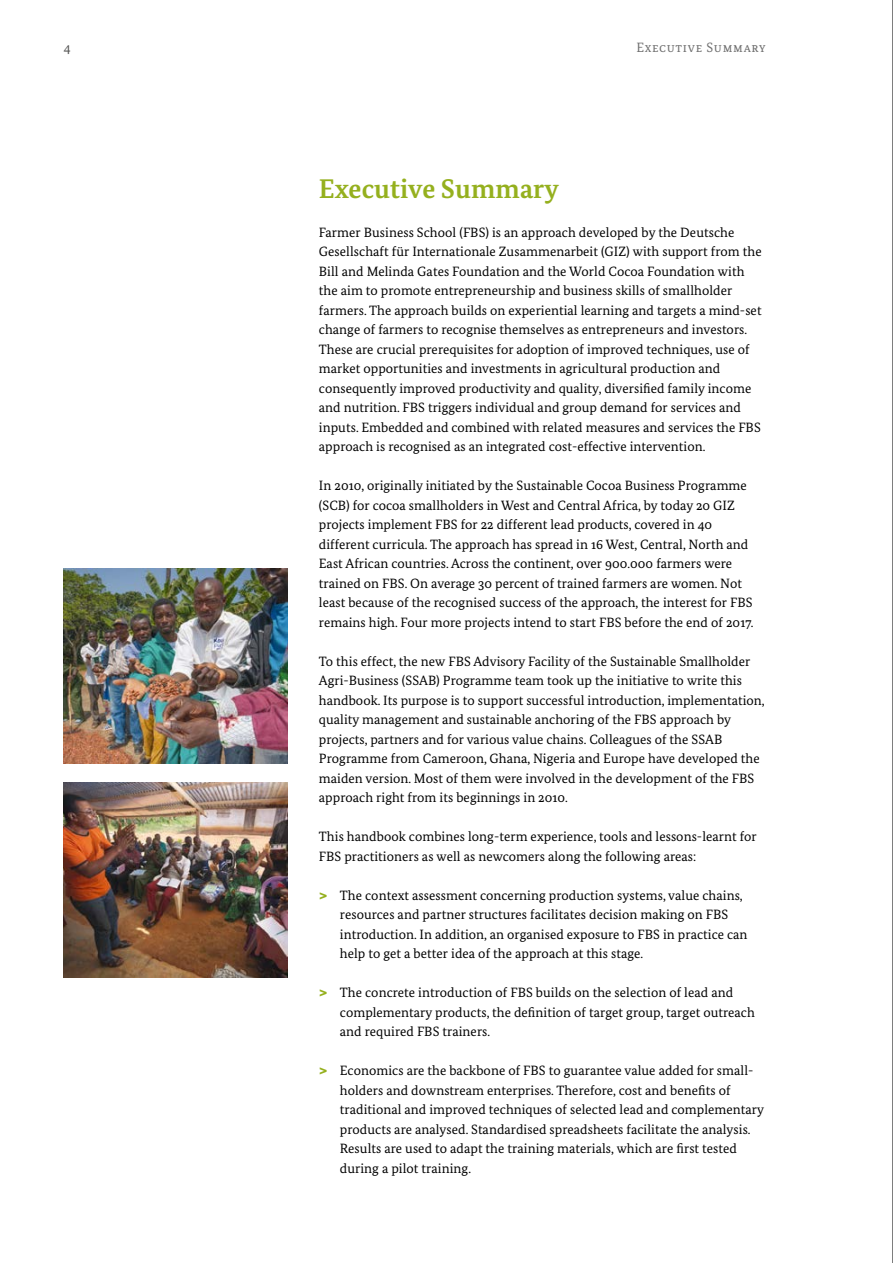
<style>
.page{position:relative;width:893px;height:1263px;background:#fff}
.page>*{position:absolute;margin:0;border:0;box-sizing:border-box;transform-origin:0 0}
.Headline{font:700 27px "Bundes Serif";letter-spacing:.005em;color:#95b01e}
.copy{font:13.5px/19.5px "Bundes Serif";letter-spacing:.005em;color:#000}
.kolumnentitel{font:13.5px "Bundes Serif";letter-spacing:.05em;color:#6e6e6e}
.t1{font:13.5px "Bundes Serif";color:#565655}
.s1{font-family:"Avenir";font-weight:900;color:#95b01e}
</style>
<div class="page">
<hr style="left:892px;top:0;width:1px;height:1263px;background:#000">
<img style="left:64px;top:568px;width:223px;height:195px">
<img style="left:64px;top:783px;width:223px;height:195px">
<p class="t1" style="left:64px;top:39px;width:8px">4</p>
<p class="kolumnentitel" style="left:636px;top:39px;width:131px">Executive Summary</p>
<p class="Headline" style="left:319px;top:172px;width:241px">Executive Summary</p>
<p class="copy" style="left:319px;top:222px;width:444px">Farmer Business School (FBS) is an approach developed by the Deutsche Gesellschaft für Internationale Zusammenarbeit (GIZ) with support from the Bill and Melinda Gates Foundation and the World Cocoa Foundation with the aim to promote entrepreneurship and business skills of smallholder farmers. The approach builds on experiential learning and targets a mind-set change of farmers to recognise themselves as entrepreneurs and investors.<br>These are crucial prerequisites for adoption of improved techniques, use of market opportunities and investments in agricultural production and consequently improved productivity and quality, diversified family income and nutrition. FBS triggers individual and group demand for services and inputs. Embedded and combined with related measures and services the FBS approach is recognised as an integrated cost-effective intervention.</p>
<p class="copy" style="left:319px;top:476px;width:436px">In 2010, originally initiated by the Sustainable Cocoa Business Programme (SCB) for cocoa smallholders in West and Central Africa, by today 20 GIZ projects implement FBS for 22 different lead products, covered in 40 different curricula. The approach has spread in 16 West, Central, North and East African countries. Across the continent, over 900.000 farmers were trained on FBS. On average 30 percent of trained farmers are women. Not least because of the recognised success of the approach, the interest for FBS remains high. Four more projects intend to start FBS before the end of 2017.</p>
<p class="copy" style="left:319px;top:651px;width:447px">To this effect, the new FBS Advisory Facility of the Sustainable Smallholder Agri-Business (SSAB) Programme team took up the initiative to write this handbook. Its purpose is to support successful introduction, implementation, quality management and sustainable anchoring of the FBS approach by projects, partners and for various value chains. Colleagues of the SSAB Programme from Cameroon, Ghana, Nigeria and Europe have developed the maiden version. Most of them were involved in the development of the FBS approach right from its beginnings in 2010.</p>
<p class="copy" style="left:319px;top:827px;width:439px">This handbook combines long-term experience, tools and lessons-learnt for<br>FBS practitioners as well as newcomers along the following areas:</p>
<p class="copy" style="left:340px;top:885px;width:409px;text-indent:-21px"><span class="s1">&gt;</span> The context assessment concerning production systems, value chains, resources and partner structures facilitates decision making on FBS introduction. In addition, an organised exposure to FBS in practice can help to get a better idea of the approach at this stage.</p>
<p class="copy" style="left:340px;top:983px;width:416px;text-indent:-21px"><span class="s1">&gt;</span> The concrete introduction of FBS builds on the selection of lead and complementary products, the definition of target group, target outreach and required FBS trainers.</p>
<p class="copy" style="left:340px;top:1061px;width:425px;text-indent:-21px"><span class="s1">&gt;</span> Economics are the backbone of FBS to guarantee value added for small&shy;holders and downstream enterprises. Therefore, cost and benefits of traditional and improved techniques of selected lead and complementary products are analysed. Standardised spreadsheets facilitate the analysis.<br>Results are used to adapt the training materials, which are first tested during a pilot training.</p>
</div>
